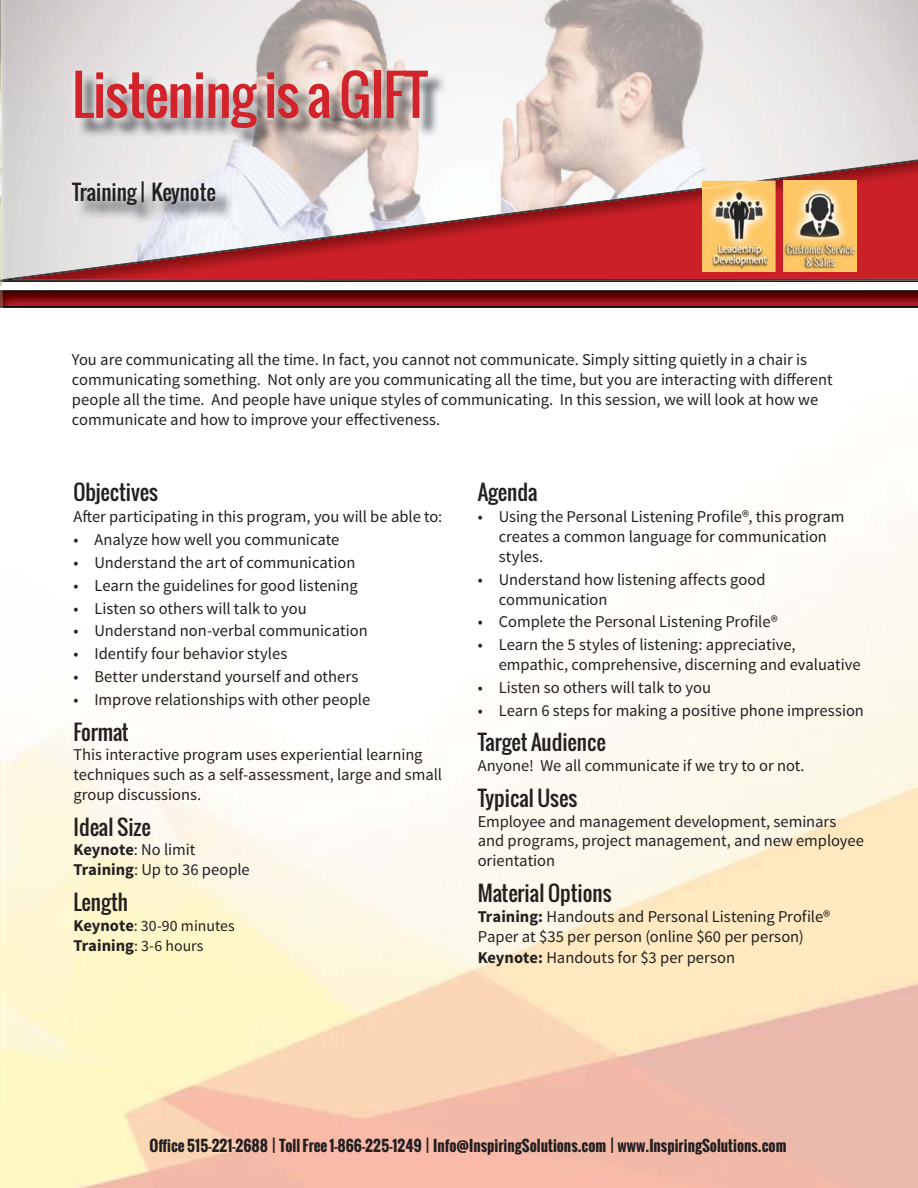
<style>
.page{position:relative;width:918px;height:1188px;background:#fff}
.page>*{position:absolute;margin:0;border:0;box-sizing:border-box;transform-origin:0 0}
.t1{font:54px "Oswald";letter-spacing:-.015em;color:#d2232a}
.t2{font:21px "Oswald";color:#231f20}
.t3{font:16.5px/19.8px "Source Sans Pro";color:#231f20}
.t4{font:15.75px/19.8px "Source Sans Pro";color:#231f20}
.t5{font:700 15px "Oswald";color:#231f20}
.s1{font-weight:700}
.s2{font-weight:700;font-size:16.5px}
</style>
<div class="page">
<img style="left:3px;top:0;width:1px;height:279px">
<img style="left:4px;top:0;width:914px;height:93px">
<img style="left:4px;top:93px;width:107px;height:66px">
<img style="left:501px;top:93px;width:202px;height:66px">
<img style="left:111px;top:147px;width:310px;height:12px">
<img style="left:4px;top:160px;width:914px;height:119px">
<img style="left:702px;top:181px;width:73px;height:91px">
<img style="left:702px;top:181px;width:59px;height:7px">
<img style="left:783px;top:181px;width:74px;height:91px">
<img style="left:75px;top:184px;width:159px;height:39px">
<img style="left:63px;top:172px;width:162px;height:42px">
<img style="left:75px;top:184px;width:150px;height:30px">
<img style="left:78px;top:73px;width:368px;height:74px">
<img style="left:65px;top:61px;width:372px;height:77px">
<img style="left:78px;top:73px;width:359px;height:65px">
<img style="left:0;top:0;width:3px;height:279px">
<img style="left:1px;top:0;width:1px;height:279px">
<svg style="left:0;top:279px;width:918px;height:29px"></svg>
<h1 class="t1" style="left:72px;top:71px;width:357px">Listening is a GIFT</h1>
<p class="t2" style="left:72px;top:182px;width:145px">Training | Keynote</p>
<p class="t3" style="left:72px;top:352px;width:762px">You are communicating all the time. In fact, you cannot not communicate. Simply sitting quietly in a chair is communicating something. Not only are you communicating all the time, but you are interacting with different people all the time. And people have unique styles of communicating. In this session, we will look at how we communicate and how to improve your effectiveness.</p>
<p class="t2" style="left:73px;top:483px;width:86px">Objectives</p>
<p class="t3" style="left:74px;top:509px;width:370px">After participating in this program, you will be able to:</p>
<p class="t3" style="left:74px;top:531px;width:267px">• Analyze how well you communicate</p>
<p class="t3" style="left:74px;top:554px;width:283px">• Understand the art of communication</p>
<p class="t3" style="left:74px;top:577px;width:286px">• Learn the guidelines for good listening</p>
<p class="t3" style="left:74px;top:600px;width:235px">• Listen so others will talk to you</p>
<p class="t3" style="left:74px;top:623px;width:296px">• Understand non-verbal communication</p>
<p class="t3" style="left:74px;top:645px;width:215px">• Identify four behavior styles</p>
<p class="t3" style="left:74px;top:668px;width:286px">• Better understand yourself and others</p>
<p class="t3" style="left:74px;top:691px;width:298px">• Improve relationships with other people</p>
<p class="t2" style="left:74px;top:722px;width:57px">Format</p>
<p class="t3" style="left:74px;top:746px;width:370px">This interactive program uses experiential learning techniques such as a self-assessment, large and small group discussions.</p>
<p class="t2" style="left:74px;top:817px;width:79px">Ideal Size</p>
<p class="t3" style="left:74px;top:842px;width:178px"><span class="s1">Keynote</span>: No limit<br><span class="s1">Training</span>: Up to 36 people</p>
<p class="t2" style="left:74px;top:893px;width:56px">Length</p>
<p class="t4" style="left:74px;top:917px;width:163px"><span class="s2">Keynote</span>: 30-90 minutes<br><span class="s2">Training</span>: 3-6 hours</p>
<p class="t2" style="left:478px;top:483px;width:61px">Agenda</p>
<p class="t3" style="left:499px;top:509px;width:347px;text-indent:-21px">• Using the Personal Listening Profile®, this program creates a common language for communication styles.</p>
<p class="t3" style="left:499px;top:571px;width:268px;text-indent:-21px">• Understand how listening affects good communication</p>
<p class="t3" style="left:478px;top:614px;width:301px">• Complete the Personal Listening Profile®</p>
<p class="t3" style="left:499px;top:636px;width:363px;text-indent:-21px">• Learn the 5 styles of listening: appreciative, empathic, comprehensive, discerning and evaluative</p>
<p class="t3" style="left:478px;top:679px;width:235px">• Listen so others will talk to you</p>
<p class="t3" style="left:478px;top:702px;width:388px">• Learn 6 steps for making a positive phone impression</p>
<p class="t2" style="left:478px;top:733px;width:129px">Target Audience</p>
<p class="t3" style="left:478px;top:757px;width:328px">Anyone! We all communicate if we try to or not.</p>
<p class="t2" style="left:478px;top:788px;width:101px">Typical Uses</p>
<p class="t3" style="left:478px;top:813px;width:388px">Employee and management development, seminars and programs, project management, and new employee orientation</p>
<p class="t2" style="left:478px;top:884px;width:135px">Material Options</p>
<p class="t3" style="left:478px;top:908px;width:354px"><span class="s1">Training:</span> Handouts and Personal Listening Profile®<br>Paper at $35 per person (online $60 per person)</p>
<p class="t3" style="left:478px;top:949px;width:259px"><span class="s1">Keynote:</span> Handouts for $3 per person</p>
<p class="t5" style="left:149px;top:1138px;width:639px">Office 515-221-2688 | Toll Free 1-866-225-1249 | Info@InspiringSolutions.com | www.InspiringSolutions.com</p>
</div>
